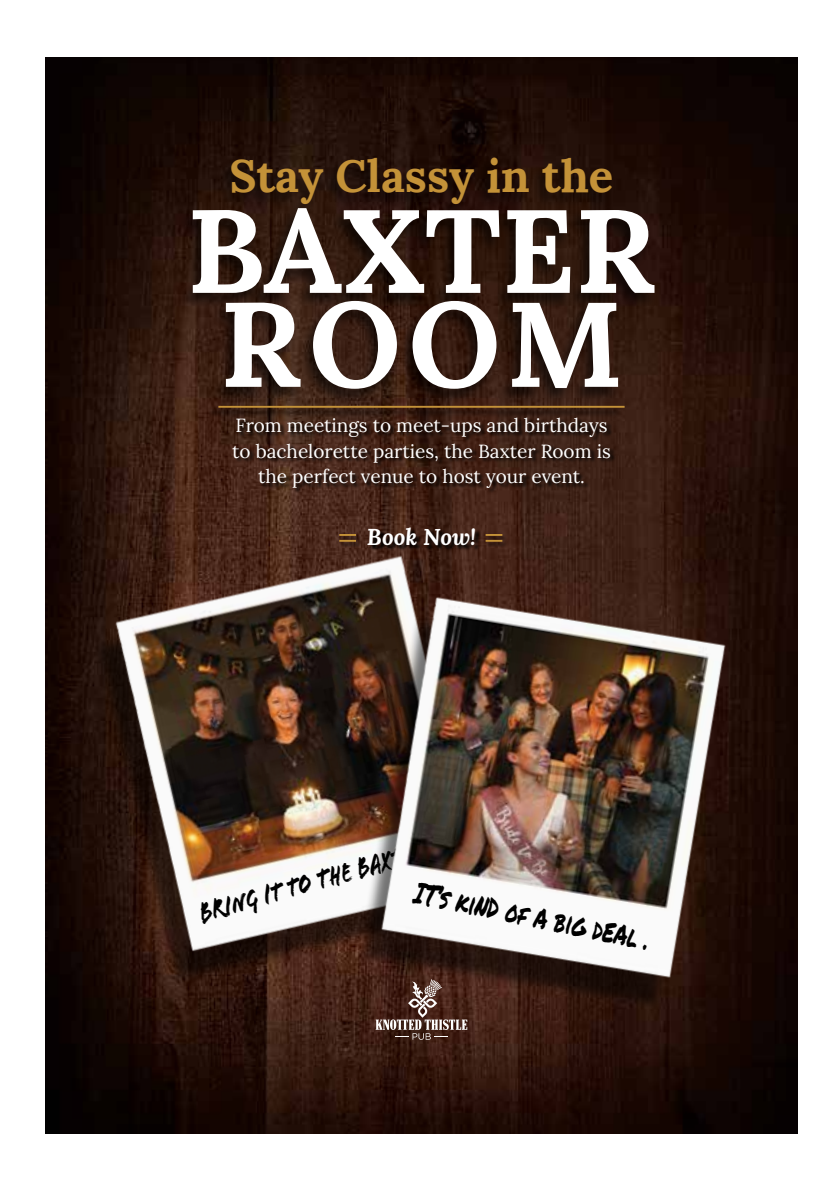
<style>
.page{position:relative;width:840px;height:1191px;background:#fff}
.page>*{position:absolute;margin:0;border:0;box-sizing:border-box;transform-origin:0 0}
.t1{font:700 120px "Lora";color:#fff}
.t2{font:700 118px "Lora";color:#fff}
.t3{font:700 45.4px "Lora";color:#c49238}
.t4{font:30px "Permanent Marker";color:#000;scale:.66 1}
.t5{font:28.6px "Flood Std";color:#000;scale:.7 1}
.t6{font:italic 700 22.8px "Lora";color:#fff}
.t7{font:19px/25.6px "Lora";color:#fff;text-align:center}
.s1{font-size:30.2px}
.s2{font-size:37.2px}
.s3{font-size:34.4px}
</style>
<div class="page">
<img style="left:45px;top:57px;width:752px;height:1076px">
<svg style="left:233px;top:418px;width:382px;height:121px;background:#3b2015"></svg>
<div style="left:178px;top:157px;width:479px;height:249px;background:#000;opacity:.58"></div>
<img style="left:57px;top:489px;width:469px;height:513px">
<svg style="left:375px;top:1034px;width:92px;height:5px"></svg>
<div style="left:485px;top:534px;width:22px;height:13px;background:#000;opacity:.52"></div>
<svg style="left:485px;top:534px;width:17px;height:5px"></svg>
<div style="left:339px;top:534px;width:22px;height:13px;background:#000;opacity:.52"></div>
<svg style="left:339px;top:534px;width:17px;height:5px"></svg>
<div style="left:206px;top:407px;width:415px;height:11px;background:#000;opacity:.75"></div>
<hr style="left:218px;top:406px;width:406px;height:2px;background:#c49238">
<img style="left:325px;top:539px;width:447px;height:495px">
<svg style="left:570px;top:915px;width:19px;height:23px"></svg>
<h3 class="t3" style="left:229px;top:137px;width:385px">Stay Classy in the</h3>
<h2 class="t2" style="left:187px;top:150px;width:470px">BAXTER</h2>
<h1 class="t1" style="left:220px;top:242px;width:404px">ROOM</h1>
<p class="t7" style="left:232px;top:411px;width:380px">From meetings to meet-ups and birthdays to bachelorette parties, the Baxter Room is the perfect venue to host your event.</p>
<p class="t6" style="left:367px;top:520px;width:110px">Book Now!</p>
<h3 class="t5" style="left:195px;top:898px;width:348px;rotate:-16deg"><span class="s1">Br</span>in<span class="s1">g i</span>t t<span class="s1">o t</span>he <span class="s1">ba</span>xter .</h3>
<h3 class="t4" style="left:419px;top:869px;width:245px;rotate:12deg">I<span class="s2">t</span>’s ki<span class="s3">nd</span> of <span class="s3">a</span> bi</h3>
<h3 class="t4" style="left:598px;top:906px;width:88px;rotate:12deg">d<span class="s3">ea</span>l .</h3>
</div>
